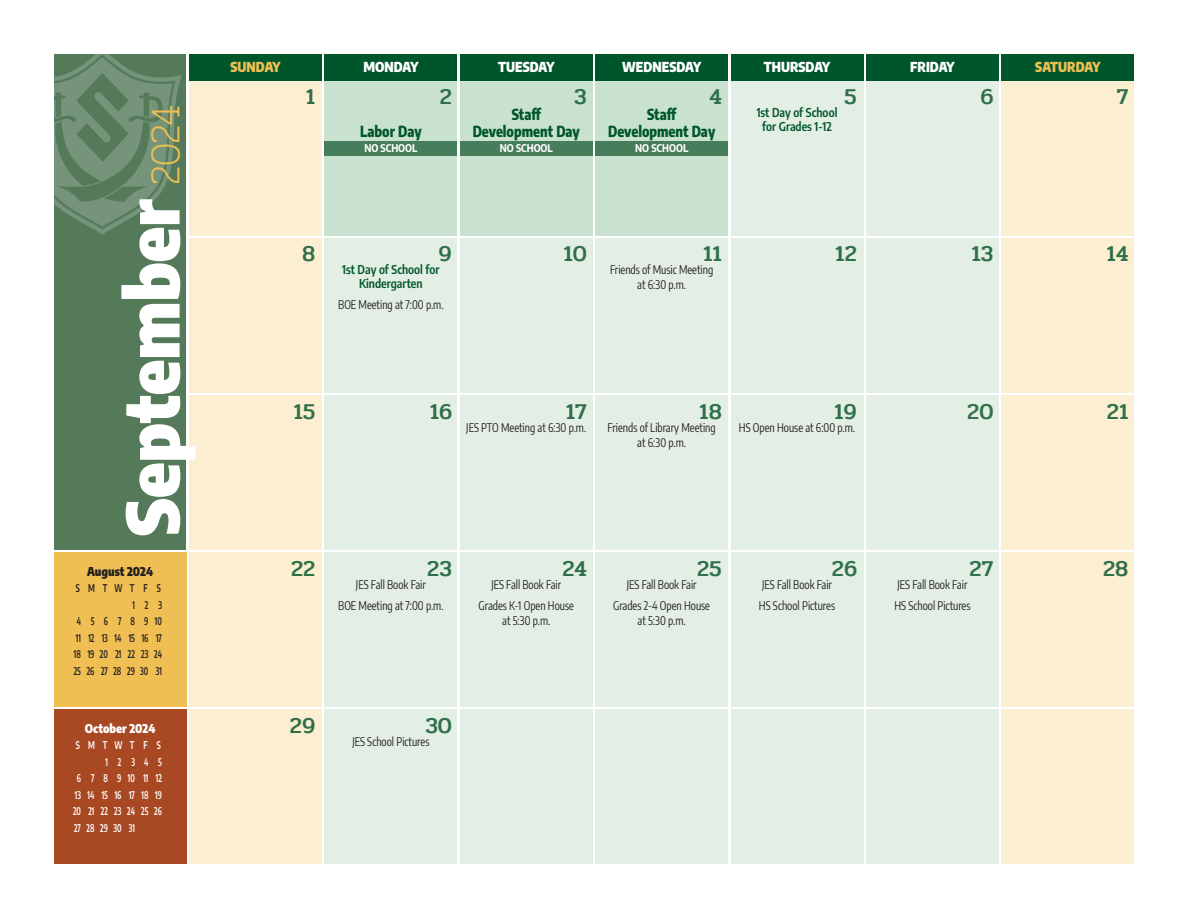
<style>
.page{position:relative;width:1188px;height:918px;background:#fff}
.page>*{position:absolute;margin:0;border:0;box-sizing:border-box;transform-origin:0 0}
.t1{font:900 72px "Encode Sans Condensed";letter-spacing:-.005em;color:#fff}
.t2{font:500 22.5px "Pridi";color:#2f6f4a}
.t3{font:800 15px/16.5px "Encode Sans Condensed";color:#00562b;text-align:center;scale:.95 1}
.t4{font:900 13.5px "Encode Sans Condensed";color:#fff}
.t5{font:900 13.5px "Encode Sans Condensed";color:#f0bf53}
.t6{font:12px/21px "Encode Sans Condensed";color:#231f20;text-align:center;scale:.9 1}
.t7{font:600 12px/13.5px "Encode Sans Condensed";color:#00562b;text-align:center}
.t8{font:900 12px "Encode Sans Condensed";color:#fff}
.t9{font:900 12px "Encode Sans Condensed";color:#231f20}
.t10{font:600 10.5px/16.5px "Encode Sans Condensed";color:#231f20;text-align:right;scale:.8 1}
.t11{font:600 10.5px "Encode Sans Condensed";color:#fff;scale:.75 1}
.t12{font:700 10.5px "Encode Sans Condensed";color:#fff}
.t13{font:600 10.5px "Encode Sans Condensed";color:#fff;scale:.8 1}
.s1{font-family:"Pridi";font-weight:200;font-size:42px;color:#f0bf53}
</style>
<div class="page">
<div style="left:189px;top:81px;width:133px;height:154px;background:#fbeed1"></div>
<div style="left:731px;top:81px;width:132px;height:154px;background:#e3efe4"></div>
<div style="left:866px;top:81px;width:133px;height:154px;background:#e3efe4"></div>
<div style="left:1002px;top:81px;width:132px;height:154px;background:#fbeed1"></div>
<div style="left:189px;top:238px;width:133px;height:154px;background:#fbeed1"></div>
<div style="left:1002px;top:238px;width:132px;height:154px;background:#fbeed1"></div>
<div style="left:189px;top:395px;width:133px;height:155px;background:#fbeed1"></div>
<div style="left:1002px;top:395px;width:132px;height:155px;background:#fbeed1"></div>
<div style="left:189px;top:553px;width:133px;height:154px;background:#fbeed1"></div>
<div style="left:1002px;top:553px;width:132px;height:154px;background:#fbeed1"></div>
<div style="left:189px;top:710px;width:133px;height:154px;background:#fbeed1"></div>
<div style="left:1002px;top:710px;width:132px;height:154px;background:#fbeed1"></div>
<div style="left:325px;top:238px;width:132px;height:154px;background:#e3efe4"></div>
<div style="left:460px;top:238px;width:132px;height:154px;background:#e3efe4"></div>
<div style="left:596px;top:238px;width:132px;height:154px;background:#e3efe4"></div>
<div style="left:731px;top:238px;width:132px;height:154px;background:#e3efe4"></div>
<div style="left:866px;top:238px;width:133px;height:154px;background:#e3efe4"></div>
<div style="left:325px;top:395px;width:132px;height:155px;background:#e3efe4"></div>
<div style="left:460px;top:395px;width:132px;height:155px;background:#e3efe4"></div>
<div style="left:596px;top:395px;width:132px;height:155px;background:#e3efe4"></div>
<div style="left:731px;top:395px;width:132px;height:155px;background:#e3efe4"></div>
<div style="left:866px;top:395px;width:133px;height:155px;background:#e3efe4"></div>
<div style="left:325px;top:553px;width:132px;height:154px;background:#e3efe4"></div>
<div style="left:460px;top:553px;width:132px;height:154px;background:#e3efe4"></div>
<div style="left:596px;top:553px;width:132px;height:154px;background:#e3efe4"></div>
<div style="left:731px;top:553px;width:132px;height:154px;background:#e3efe4"></div>
<div style="left:866px;top:553px;width:133px;height:154px;background:#e3efe4"></div>
<div style="left:325px;top:710px;width:132px;height:154px;background:#e3efe4"></div>
<div style="left:460px;top:710px;width:132px;height:154px;background:#e3efe4"></div>
<div style="left:596px;top:710px;width:132px;height:154px;background:#e3efe4"></div>
<div style="left:731px;top:710px;width:132px;height:154px;background:#e3efe4"></div>
<div style="left:866px;top:710px;width:133px;height:154px;background:#e3efe4"></div>
<div style="left:189px;top:54px;width:133px;height:27px;background:#00562b"></div>
<div style="left:325px;top:54px;width:132px;height:27px;background:#00562b"></div>
<div style="left:460px;top:54px;width:132px;height:27px;background:#00562b"></div>
<div style="left:596px;top:54px;width:132px;height:27px;background:#00562b"></div>
<div style="left:731px;top:54px;width:132px;height:27px;background:#00562b"></div>
<div style="left:866px;top:54px;width:133px;height:27px;background:#00562b"></div>
<div style="left:1002px;top:54px;width:132px;height:27px;background:#00562b"></div>
<div style="left:325px;top:81px;width:132px;height:154px;background:#c9e2cf"></div>
<div style="left:325px;top:142px;width:132px;height:14px;background:#467d5a"></div>
<div style="left:460px;top:81px;width:132px;height:154px;background:#c9e2cf"></div>
<div style="left:460px;top:142px;width:132px;height:14px;background:#467d5a"></div>
<div style="left:596px;top:81px;width:132px;height:154px;background:#c9e2cf"></div>
<div style="left:596px;top:142px;width:132px;height:14px;background:#467d5a"></div>
<div style="left:55px;top:54px;width:131px;height:496px;background:#557a5a"></div>
<svg style="left:55px;top:54px;width:127px;height:181px"></svg>
<div style="left:54px;top:553px;width:132px;height:154px;background:#f0bf53"></div>
<div style="left:54px;top:710px;width:132px;height:154px;background:#a94924"></div>
<h1 class="t1" style="left:96px;top:536px;width:433px;rotate:-90deg">September <span class="s1">2024</span></h1>
<p class="t9" style="left:87px;top:562px;width:67px">August 2024</p>
<p class="t10" style="left:74px;top:579px;width:112px">SMTWTF S<br>123<br>45678910<br>11 12 13 14 15 16 17<br>18 19 20 21 22 23 24<br>25 26 27 28 29 30 31</p>
<p class="t8" style="left:85px;top:719px;width:72px">October 2024</p>
<p class="t13" style="left:76px;top:738px;width:108px">SMTWTF S</p>
<p class="t11" style="left:105px;top:754px;width:77px">12345</p>
<p class="t11" style="left:77px;top:771px;width:115px">6 7 8 910 1112</p>
<p class="t11" style="left:75px;top:787px;width:118px">13 14 15 16 17 18 19</p>
<p class="t11" style="left:73px;top:804px;width:120px">20 21 22 23 24 25 26</p>
<p class="t11" style="left:74px;top:820px;width:83px">27 28 29 30 31</p>
<p class="t5" style="left:231px;top:57px;width:52px">SUNDAY</p>
<p class="t4" style="left:363px;top:57px;width:57px">MONDAY</p>
<p class="t4" style="left:498px;top:57px;width:58px">TUESDAY</p>
<p class="t4" style="left:622px;top:57px;width:80px">WEDNESDAY</p>
<p class="t4" style="left:764px;top:57px;width:68px">THURSDAY</p>
<p class="t4" style="left:910px;top:57px;width:46px">FRIDAY</p>
<p class="t5" style="left:1035px;top:57px;width:67px">SATURDAY</p>
<h2 class="t2" style="left:306px;top:80px;width:11px">1</h2>
<h2 class="t2" style="left:440px;top:80px;width:14px">2</h2>
<h2 class="t2" style="left:574px;top:80px;width:14px">3</h2>
<h2 class="t2" style="left:710px;top:80px;width:14px">4</h2>
<h2 class="t2" style="left:844px;top:80px;width:14px">5</h2>
<h2 class="t2" style="left:981px;top:80px;width:14px">6</h2>
<h2 class="t2" style="left:1117px;top:80px;width:13px">7</h2>
<p class="t3" style="left:360px;top:122px;width:66px">Labor Day</p>
<p class="t12" style="left:364px;top:141px;width:55px">NO SCHOOL</p>
<p class="t3" style="left:473px;top:105px;width:114px">Staff<br>Development Day</p>
<p class="t12" style="left:500px;top:141px;width:55px">NO SCHOOL</p>
<p class="t3" style="left:608px;top:105px;width:114px">Staff<br>Development Day</p>
<p class="t12" style="left:635px;top:141px;width:55px">NO SCHOOL</p>
<p class="t7" style="left:757px;top:105px;width:82px">1st Day of School for Grades 1-12</p>
<h2 class="t2" style="left:302px;top:238px;width:15px">8</h2>
<h2 class="t2" style="left:439px;top:238px;width:15px">9</h2>
<h2 class="t2" style="left:563px;top:238px;width:25px">10</h2>
<h2 class="t2" style="left:703px;top:238px;width:20px">11</h2>
<h2 class="t2" style="left:835px;top:238px;width:23px">12</h2>
<h2 class="t2" style="left:971px;top:238px;width:23px">13</h2>
<h2 class="t2" style="left:1107px;top:238px;width:23px">14</h2>
<p class="t7" style="left:342px;top:262px;width:99px">1st Day of School for<br>Kindergarten</p>
<p class="t6" style="left:338px;top:293px;width:119px">BOE Meeting at 7:00 p.m.</p>
<p class="t6" style="left:610px;top:262px;width:116px;line-height:15px">Friends of Music Meeting at 6:30 p.m.</p>
<h2 class="t2" style="left:293px;top:395px;width:24px">15</h2>
<h2 class="t2" style="left:430px;top:395px;width:24px">16</h2>
<h2 class="t2" style="left:566px;top:395px;width:23px">17</h2>
<h2 class="t2" style="left:699px;top:395px;width:24px">18</h2>
<h2 class="t2" style="left:834px;top:395px;width:24px">19</h2>
<h2 class="t2" style="left:967px;top:395px;width:28px">20</h2>
<h2 class="t2" style="left:1107px;top:395px;width:23px">21</h2>
<p class="t6" style="left:466px;top:416px;width:135px">JES PTO Meeting at 6:30 p.m.</p>
<p class="t6" style="left:608px;top:419px;width:122px;line-height:15px">Friends of Library Meeting at 6:30 p.m.</p>
<p class="t6" style="left:739px;top:416px;width:131px">HS Open House at 6:00 p.m.</p>
<h2 class="t2" style="left:291px;top:552px;width:26px">22</h2>
<h2 class="t2" style="left:427px;top:552px;width:26px">23</h2>
<h2 class="t2" style="left:562px;top:552px;width:26px">24</h2>
<h2 class="t2" style="left:697px;top:552px;width:26px">25</h2>
<h2 class="t2" style="left:832px;top:552px;width:27px">26</h2>
<h2 class="t2" style="left:970px;top:552px;width:25px">27</h2>
<h2 class="t2" style="left:1103px;top:552px;width:27px">28</h2>
<p class="t6" style="left:338px;top:573px;width:119px">JES Fall Book Fair<br>BOE Meeting at 7:00 p.m.</p>
<p class="t6" style="left:479px;top:573px;width:107px">JES Fall Book Fair<br>Grades K-1 Open House</p>
<p class="t6" style="left:502px;top:609px;width:55px">at 5:30 p.m.</p>
<h2 class="t2" style="left:290px;top:710px;width:27px">29</h2>
<h2 class="t2" style="left:425px;top:710px;width:28px">30</h2>
<p class="t6" style="left:352px;top:730px;width:87px">JES School Pictures</p>
<p class="t6" style="left:613px;top:573px;width:109px">JES Fall Book Fair<br>Grades 2-4 Open House</p>
<p class="t6" style="left:638px;top:609px;width:55px">at 5:30 p.m.</p>
<p class="t6" style="left:759px;top:573px;width:86px;text-align:left">JES Fall Book Fair<br>HS School Pictures</p>
<p class="t6" style="left:894px;top:573px;width:86px;text-align:left">JES Fall Book Fair<br>HS School Pictures</p>
</div>
